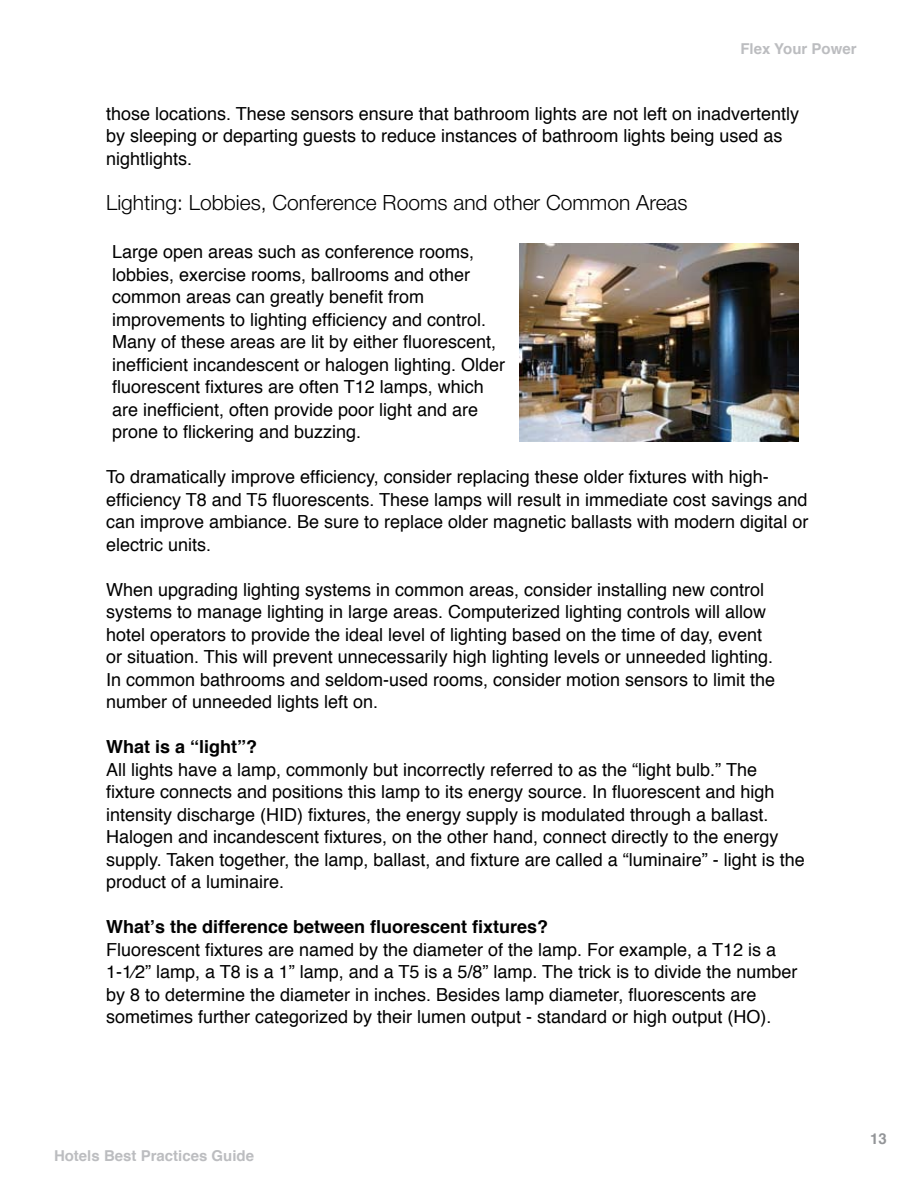
<style>
.page{position:relative;width:918px;height:1188px;background:#fff}
.page>*{position:absolute;margin:0;border:0;box-sizing:border-box;transform-origin:0 0}
.t1{font:300 21px "Helvetica Neue";color:#000}
.t2{font:18px/22.5px "Helvetica";color:#000}
.t3{font:700 18px "Helvetica";color:#000}
.t4{font:700 15px "Helvetica";color:#bcbdc0}
.t5{font:700 15px "Helvetica";color:#939598}
</style>
<div class="page">
<img style="left:519px;top:244px;width:280px;height:197px">
<p class="t4" style="left:740px;top:35px;width:118px">Flex Your Power</p>
<p class="t2" style="left:106px;top:102px;width:695px">those locations. These sensors ensure that bathroom lights are not left on inadvertently by sleeping or departing guests to reduce instances of bathroom lights being used as nightlights.</p>
<p class="t1" style="left:106px;top:190px;width:583px">Lighting: Lobbies, Conference Rooms and other Common Areas</p>
<p class="t2" style="left:112px;top:240px;width:395px">Large open areas such as conference rooms, lobbies, exercise rooms, ballrooms and other common areas can greatly benefit from improvements to lighting efficiency and control.<br>Many of these areas are lit by either fluorescent, inefficient incandescent or halogen lighting. Older fluorescent fixtures are often T12 lamps, which are inefficient, often provide poor light and are prone to flickering and buzzing.</p>
<p class="t2" style="left:106px;top:465px;width:704px">To dramatically improve efficiency, consider replacing these older fixtures with high&shy;efficiency T8 and T5 fluorescents. These lamps will result in immediate cost savings and can improve ambiance. Be sure to replace older magnetic ballasts with modern digital or electric units.</p>
<p class="t2" style="left:106px;top:578px;width:671px">When upgrading lighting systems in common areas, consider installing new control systems to manage lighting in large areas. Computerized lighting controls will allow hotel operators to provide the ideal level of lighting based on the time of day, event or situation. This will prevent unnecessarily high lighting levels or unneeded lighting.<br>In common bathrooms and seldom-used rooms, consider motion sensors to limit the number of unneeded lights left on.</p>
<p class="t3" style="left:106px;top:731px;width:153px">What is a “light”?</p>
<p class="t2" style="left:106px;top:758px;width:700px">All lights have a lamp, commonly but incorrectly referred to as the “light bulb.” The fixture connects and positions this lamp to its energy source. In fluorescent and high intensity discharge (HID) fixtures, the energy supply is modulated through a ballast.<br>Halogen and incandescent fixtures, on the other hand, connect directly to the energy supply. Taken together, the lamp, ballast, and fixture are called a “luminaire” - light is the product of a luminaire.</p>
<p class="t3" style="left:106px;top:911px;width:444px">What’s the difference between fluorescent fixtures?</p>
<p class="t2" style="left:106px;top:938px;width:693px">Fluorescent fixtures are named by the diameter of the lamp. For example, a T12 is a 1-1⁄2” lamp, a T8 is a 1” lamp, and a T5 is a 5/8” lamp. The trick is to divide the number by 8 to determine the diameter in inches. Besides lamp diameter, fluorescents are sometimes further categorized by their lumen output - standard or high output (HO).</p>
<p class="t4" style="left:54px;top:1142px;width:202px">Hotels Best Practices Guide</p>
<p class="t5" style="left:870px;top:1125px;width:18px">13</p>
</div>
